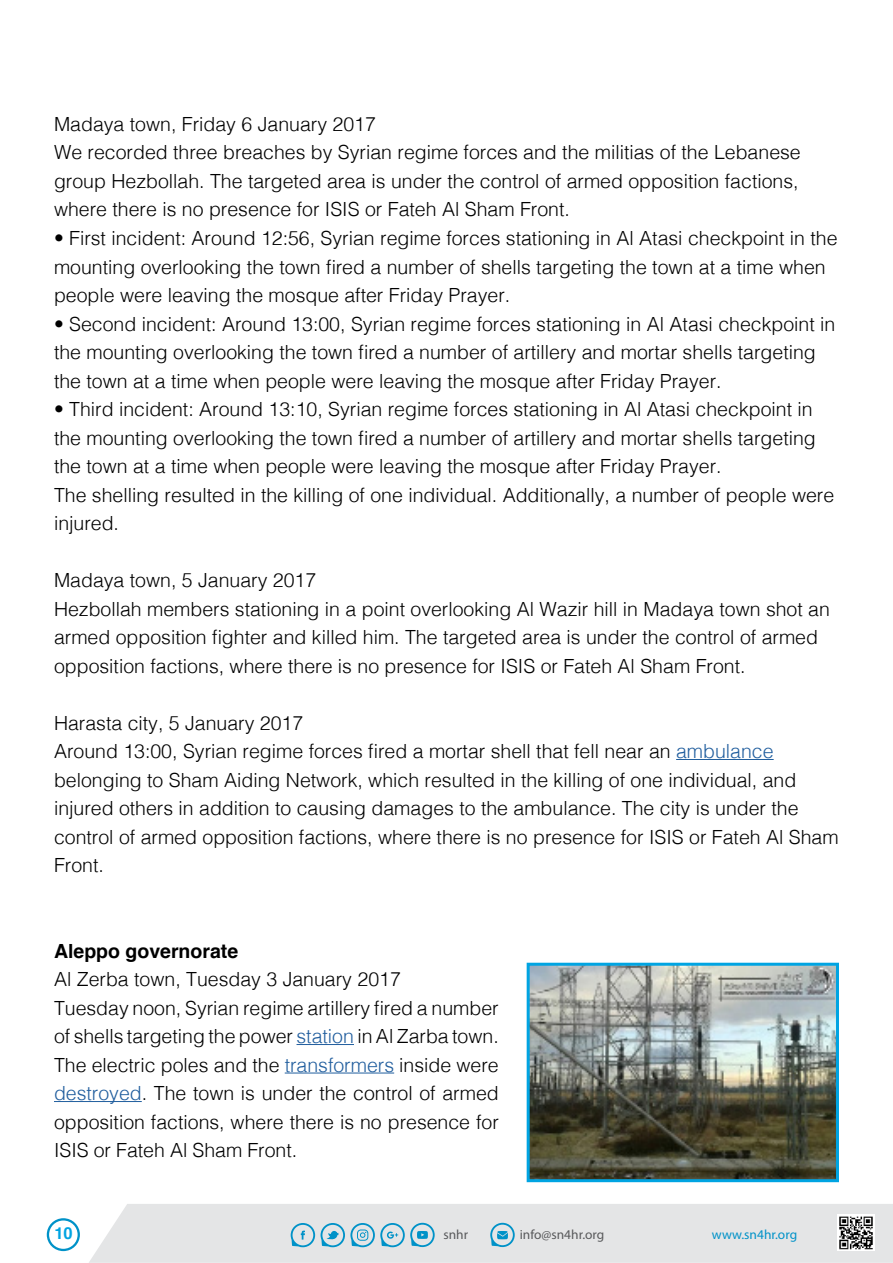
<style>
.page{position:relative;width:893px;height:1263px;background:#fff}
.page>*{position:absolute;margin:0;border:0;box-sizing:border-box;transform-origin:0 0}
.t1{font:300 19.5px/28.5px "Helvetica";color:#000}
.t2{font:700 19.5px "Helvetica";color:#000}
.t3{font:700 16.5px "Helvetica";color:#00a4e2}
.t4{font:13.35px "Myriad Pro";color:#58595b}
.t5{font:13.35px "Myriad Pro";color:#0092c8}
.s1{color:#215e9e}
</style>
<div class="page">
<div style="left:89px;top:1204px;width:804px;height:59px;background:#e4e5e6"></div>
<svg style="left:291px;top:1223px;width:24px;height:24px"></svg>
<svg style="left:321px;top:1223px;width:114px;height:24px;background:#a1ccdd"></svg>
<svg style="left:490px;top:1223px;width:25px;height:24px"></svg>
<img style="left:837px;top:1214px;width:37px;height:37px">
<svg style="left:47px;top:1218px;width:33px;height:33px"></svg>
<hr style="left:676px;top:759px;width:98px;height:1px;background:#215e9e">
<hr style="left:297px;top:1044px;width:57px;height:1px;background:#215e9e">
<hr style="left:285px;top:1072px;width:109px;height:1px;background:#215e9e">
<hr style="left:54px;top:1101px;width:88px;height:1px;background:#215e9e">
<img style="left:531px;top:967px;width:304px;height:211px">
<div style="left:527px;top:963px;width:312px;height:219px;border:3px solid #00a4e2"></div>
<p class="t1" style="left:54px;top:108px;width:748px">Madaya town, Friday 6 January 2017<br>We recorded three breaches by Syrian regime forces and the militias of the Lebanese group Hezbollah. The targeted area is under the control of armed opposition factions, where there is no presence for ISIS or Fateh Al Sham Front.</p>
<p class="t1" style="left:54px;top:222px;width:785px">• First incident: Around 12:56, Syrian regime forces stationing in Al Atasi checkpoint in the mounting overlooking the town fired a number of shells targeting the town at a time when people were leaving the mosque after Friday Prayer.</p>
<p class="t1" style="left:54px;top:308px;width:783px">• Second incident: Around 13:00, Syrian regime forces stationing in Al Atasi checkpoint in the mounting overlooking the town fired a number of artillery and mortar shells targeting the town at a time when people were leaving the mosque after Friday Prayer.</p>
<p class="t1" style="left:54px;top:393px;width:782px">• Third incident: Around 13:10, Syrian regime forces stationing in Al Atasi checkpoint in the mounting overlooking the town fired a number of artillery and mortar shells targeting the town at a time when people were leaving the mosque after Friday Prayer.<br>The shelling resulted in the killing of one individual. Additionally a, number of people were injured.</p>
<p class="t1" style="left:54px;top:565px;width:777px">Madaya town 5, January 2017<br>Hezbollah members stationing in a point overlooking Al Wazir hill in Madaya town shot an armed opposition fighter and killed him. The targeted area is under the control of armed opposition factions, where there is no presence for ISIS or Fateh Al Sham Front.</p>
<p class="t1" style="left:54px;top:707px;width:786px">Harasta city 5, January 2017<br>Around 13:00, Syrian regime forces fired a mortar shell that fell near an <span class="s1">ambulance </span>belonging to Sham Aiding Network, which resulted in the killing of one individual, and injured others in addition to causing damages to the ambulance. The city is under the control of armed opposition factions, where there is no presence for ISIS or Fateh Al Sham Front.</p>
<p class="t2" style="left:54px;top:935px;width:186px">Aleppo governorate</p>
<p class="t1" style="left:54px;top:964px;width:446px">Al Zerba town, Tuesday 3 January 2017<br>Tuesday noon, Syrian regime artillery fired a number of shells targeting the power <span class="s1">station</span> in Al Zarba town.<br>The electric poles and the <span class="s1">transformers</span> inside were <span class="s1">destroyed</span>. The town is under the control of armed opposition factions, where there is no presence for ISIS or Fateh Al Sham Front.</p>
<p class="t3" style="left:54px;top:1220px;width:20px">10</p>
<p class="t4" style="left:443px;top:1226px;width:26px">snhr</p>
<p class="t4" style="left:520px;top:1226px;width:86px">info@sn4hr.org</p>
<p class="t5" style="left:712px;top:1226px;width:87px">www.sn4hr.org</p>
</div>
